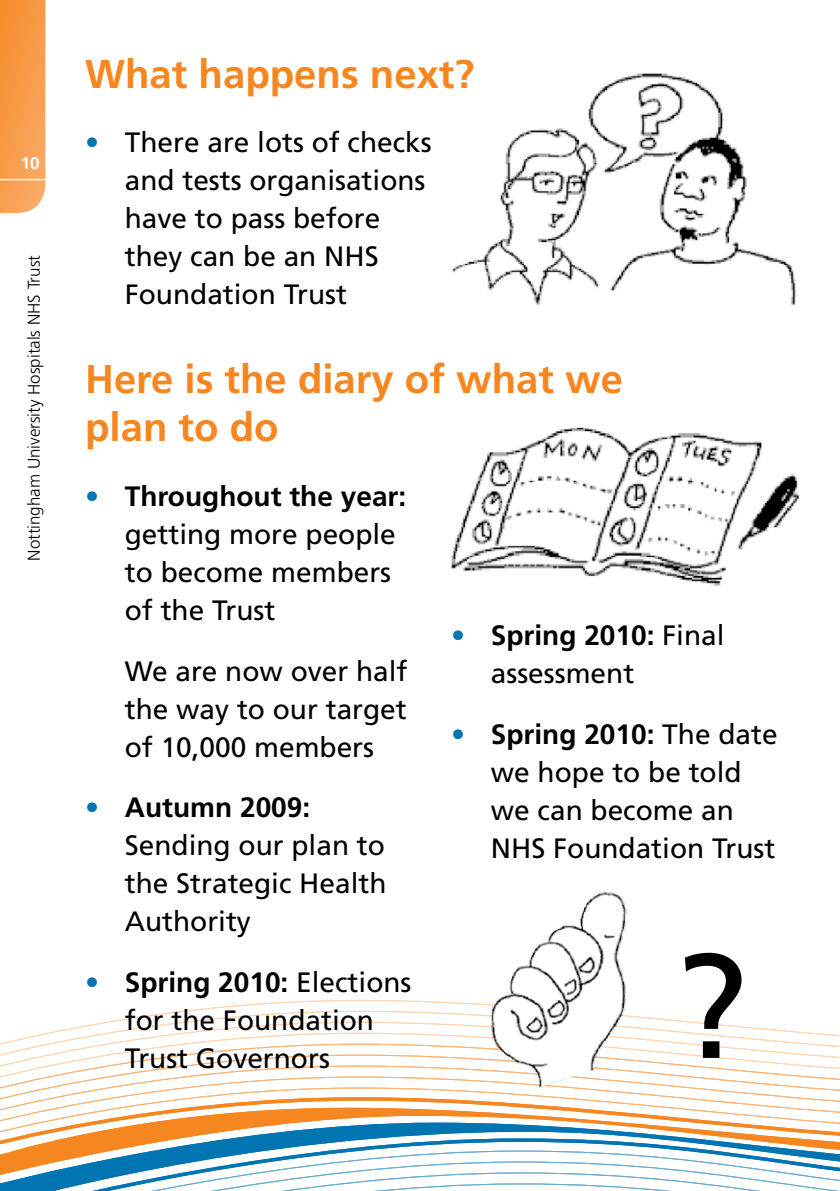
<style>
.page{position:relative;width:840px;height:1191px;background:#fff}
.page>*{position:absolute;margin:0;border:0;box-sizing:border-box;transform-origin:0 0}
.t1{font:148px "Frutiger";color:#000}
.t2{font:700 40px/48px "Frutiger";color:#f6861f}
.t3{font:28px/38px "Frutiger";color:#000}
.t4{font:300 17px "Frutiger";color:#000}
.t5{font:700 17px "Frutiger";color:#fff}
.s1{color:#0075b2}
.s2{font-weight:700}
</style>
<div class="page">
<svg style="left:0;top:0;width:45px;height:213px;background:#f89d4d"></svg>
<hr style="left:0;top:179px;width:45px;height:1px;background:#fff">
<svg style="left:49px;top:1148px;width:790px;height:43px"></svg>
<svg style="left:0;top:1135px;width:839px;height:13px"></svg>
<svg style="left:0;top:1124px;width:839px;height:11px"></svg>
<svg style="left:0;top:1113px;width:839px;height:11px"></svg>
<svg style="left:0;top:1102px;width:839px;height:11px"></svg>
<svg style="left:0;top:1091px;width:839px;height:11px"></svg>
<svg style="left:0;top:1080px;width:839px;height:11px"></svg>
<svg style="left:0;top:1069px;width:839px;height:11px"></svg>
<svg style="left:0;top:1058px;width:839px;height:11px"></svg>
<svg style="left:0;top:1047px;width:839px;height:11px"></svg>
<svg style="left:0;top:999px;width:839px;height:48px"></svg>
<img style="left:451px;top:427px;width:349px;height:159px">
<img style="left:452px;top:73px;width:345px;height:233px">
<img style="left:480px;top:892px;width:153px;height:207px">
<p class="t5" style="left:21px;top:153px;width:20px">10</p>
<p class="t4" style="left:24px;top:561px;width:307px;rotate:-90deg">Nottingham University Hospitals NHS Trust</p>
<h2 class="t2" style="left:85px;top:50px;width:390px">What happens next?</h2>
<p class="t3" style="left:125px;top:123px;width:308px;text-indent:-40px"><span class="s1">•</span> There are lots of checks and tests organisations have to pass before they can be an NHS<br>Foundation Trust</p>
<h2 class="t2" style="left:85px;top:355px;width:539px">Here is the diary of what we plan to do</h2>
<p class="t3" style="left:125px;top:477px;width:283px;text-indent:-40px"><span class="s1">•</span> <span class="s2">Throughout the year: </span>getting more people to become members of the Trust</p>
<p class="t3" style="left:125px;top:651px;width:284px;text-align:justify">We are now over half the way to our target of 10,000 members</p>
<p class="t3" style="left:125px;top:788px;width:263px;text-indent:-40px"><span class="s1">•</span> <span class="s2">Autumn 2009:<br></span>Sending our plan to the Strategic Health<br>Authority</p>
<p class="t3" style="left:125px;top:963px;width:288px;text-indent:-40px"><span class="s1">•</span> <span class="s2">Spring 2010:</span> Elections for the Foundation<br>Trust Governors</p>
<p class="t3" style="left:490px;top:616px;width:235px;text-indent:-40px"><span class="s1">•</span> <span class="s2">Spring 2010:</span> Final assessment</p>
<p class="t3" style="left:490px;top:715px;width:288px;text-indent:-40px"><span class="s1">•</span> <span class="s2">Spring 2010:</span> The date we hope to be told we can become an<br>NHS Foundation Trust</p>
<h1 class="t1" style="left:673px;top:919px;width:75px">?</h1>
</div>
